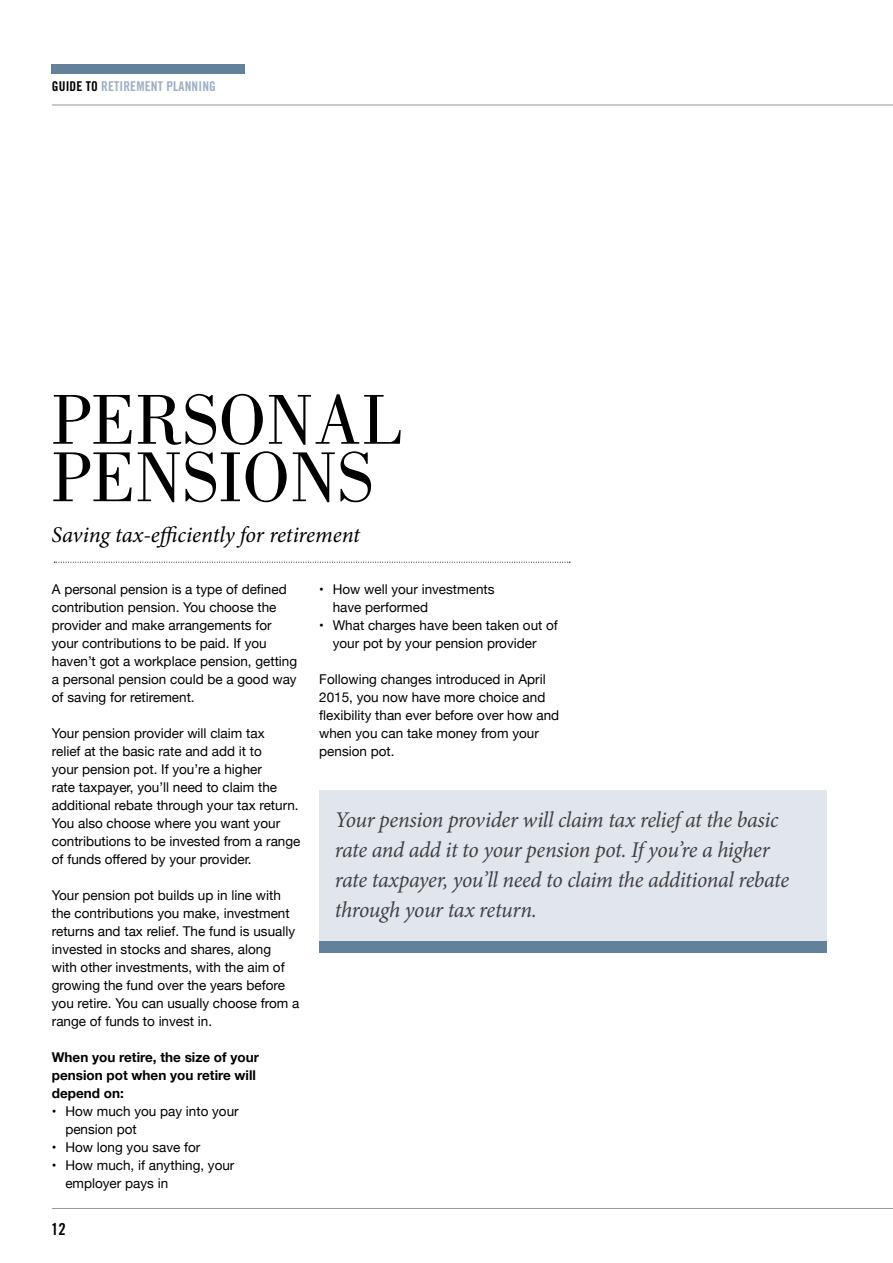
<style>
.page{position:relative;width:893px;height:1263px;background:#fff}
.page>*{position:absolute;margin:0;border:0;box-sizing:border-box;transform-origin:0 0}
.t1{font:73.05px/57.4px "Bodoni";color:#000}
.t2{font:italic 22.5px/30px "Minion Pro";letter-spacing:-.02em;color:#414042}
.t3{font:italic 22.5px "Minion Pro";letter-spacing:-.01em;color:#000}
.t4{font:16.5px "Trade Gothic Bold Cond Twenty";color:#000}
.t5{font:13.5px/18px "Helvetica Neue";color:#000}
.t6{font:700 13.5px/18px "Helvetica Neue";color:#000}
.t7{font:13.5px "Trade Gothic Bold Cond Twenty";letter-spacing:.01em;color:#9db0c3}
.s1{color:#000}
</style>
<div class="page">
<hr style="left:52px;top:1208px;width:841px;height:1px;background:#939598">
<hr style="left:52px;top:105px;width:841px;height:1px;background:#939598">
<div style="left:51px;top:65px;width:193px;height:9px;background:#63819b"></div>
<svg style="left:54px;top:562px;width:516px;height:1px"></svg>
<div style="left:319px;top:790px;width:508px;height:158px;background:#e1e6ed"></div>
<div style="left:320px;top:941px;width:507px;height:11px;background:#63819b"></div>
<p class="t7" style="left:52px;top:78px;width:166px"><span class="s1">GUIDE TO</span> RETIREMENT PLANNING</p>
<h1 class="t1" style="left:52px;top:391px;width:351px">PERSONAL<br>PENSIONS</h1>
<h2 class="t3" style="left:52px;top:520px;width:310px">Saving tax-efficiently for retirement</h2>
<p class="t5" style="left:52px;top:580px;width:247px">A personal pension is a type of defined contribution pension. You choose the provider and make arrangements for your contributions to be paid. If you haven’t got a workplace pension, getting a personal pension could be a good way of saving for retirement.</p>
<p class="t5" style="left:52px;top:724px;width:250px">Your pension provider will claim tax<br>relief at the basic rate and add it to<br>your pension pot. If you’re a higher<br>rate taxpayer, you’ll need to claim the additional rebate through your tax return.<br>You also choose where you want your contributions to be invested from a range of funds offered by your provider.</p>
<p class="t5" style="left:52px;top:886px;width:249px">Your pension pot builds up in line with the contributions you make, investment returns and tax relief. The fund is usually invested in stocks and shares, along with other investments, with the aim of growing the fund over the years before you retire. You can usually choose from a range of funds to invest in.</p>
<p class="t6" style="left:52px;top:1048px;width:209px">When you retire, the size of your pension pot when you retire will depend on:</p>
<p class="t5" style="left:65px;top:1102px;width:175px;text-indent:-14px">• How much you pay into your pension pot</p>
<p class="t5" style="left:52px;top:1138px;width:150px">• How long you save for</p>
<p class="t5" style="left:65px;top:1156px;width:171px;text-indent:-14px">• How much, if anything, your employer pays in</p>
<p class="t5" style="left:333px;top:580px;width:163px;text-indent:-14px">• How well your investments have performed</p>
<p class="t5" style="left:319px;top:616px;width:240px;text-align:center">• What charges have been taken out of your pot by your pension provider</p>
<p class="t5" style="left:319px;top:670px;width:242px">Following changes introduced in April<br>2015, you now have more choice and flexibility than ever before over how and when you can take money from your pension pot.</p>
<h2 class="t2" style="left:335px;top:805px;width:456px">Your pension provider will claim tax relief at the basic rate and add it to your pension pot. If you’re a higher rate taxpayer, you’ll need to claim the additional rebate through your tax return.</h2>
<p class="t4" style="left:51px;top:1219px;width:16px">12</p>
</div>
